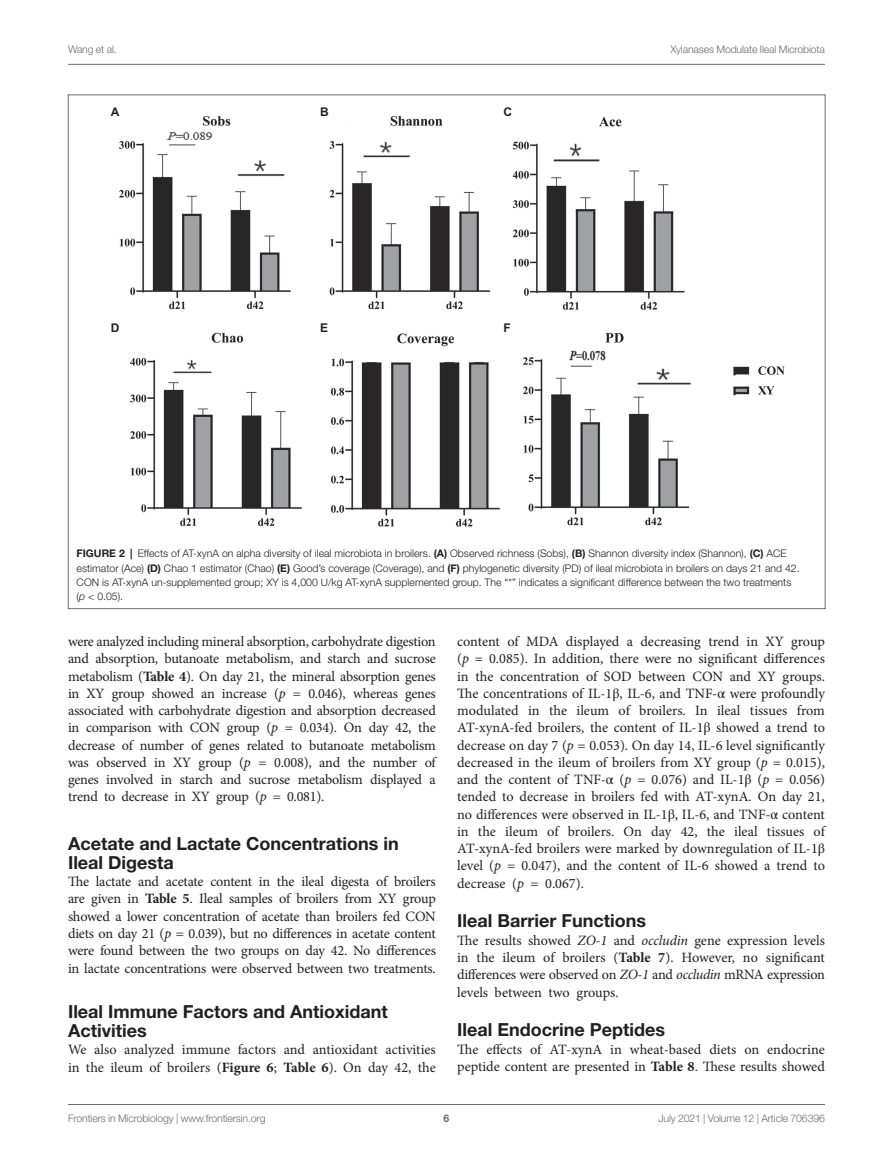
<style>
.page{position:relative;width:893px;height:1170px;background:#fff}
.page>*{position:absolute;margin:0;border:0;box-sizing:border-box;transform-origin:0 0}
.HEAD_2{font:700 18px/18.8px "Helvetica Neue LT Std";color:#231f20}
.TEXT_FLUSH{font:14.25px/17.2px "Minion Pro";letter-spacing:-.01em;color:#231f20;text-align:justify}
.t1{font:700 12px "Arial";color:#231f20}
.FIG_LEG{font:300 10.5px/14.2px "Helvetica Neue LT Std";color:#231f20}
.t2{font:300 10.5px "Helvetica Neue LT Std";letter-spacing:-.015em;color:#6c6d70}
.t3{font:700 10.5px "Helvetica Neue LT Std";color:#6c6d70}
.s1{font-weight:700}
.s2{font-style:italic}
.s3{font-family:"STIX General"}
</style>
<div class="page">
<hr style="left:68px;top:64px;width:757px;height:1px;background:#6c6d70">
<hr style="left:68px;top:1104px;width:757px;height:1px;background:#6c6d70">
<img style="left:119px;top:115px;width:666px;height:412px">
<p class="t2" style="left:68px;top:42px;width:50px">Wang et al.</p>
<p class="t2" style="left:670px;top:42px;width:156px">Xylanases Modulate Ileal Microbiota</p>
<p class="t1" style="left:111px;top:103px;width:10px">A</p>
<p class="t1" style="left:320px;top:103px;width:10px">B</p>
<p class="t1" style="left:504px;top:103px;width:10px">C</p>
<p class="t1" style="left:111px;top:319px;width:10px">D</p>
<p class="t1" style="left:320px;top:319px;width:10px">E</p>
<p class="t1" style="left:504px;top:319px;width:9px">F</p>
<p class="FIG_LEG" style="left:77px;top:546px;width:725px"><span class="s1">FIGURE 2 |</span> Effects of AT-xynA on alpha diversity of ileal microbiota in broilers. <span class="s1">(A)</span> Observed richness (Sobs), <span class="s1">(B)</span> Shannon diversity index (Shannon), <span class="s1">(C)</span> ACE estimator (Ace) <span class="s1">(D)</span> Chao 1 estimator (Chao) <span class="s1">(E)</span> Good’s coverage (Coverage), and <span class="s1">(F)</span> phylogenetic diversity (PD) of ileal microbiota in broilers on days 21 and 42.<br>CON is AT-xynA un-supplemented group; XY is 4,000 U/kg AT-xynA supplemented group. The “*” indicates a significant difference between the two treatments (<span class="s2">p &lt;</span> 0.05).</p>
<p class="TEXT_FLUSH" style="left:68px;top:633px;width:369px">were analyzed including mineral absorption, carbohydrate digestion and absorption, butanoate metabolism, and starch and sucrose metabolism (<span class="s1">Table 4</span>). On day 21, the mineral absorption genes in XY group showed an increase (<span class="s2">p</span> = 0.046), whereas genes associated with carbohydrate digestion and absorption decreased in comparison with CON group (<span class="s2">p</span> = 0.034). On day 42, the decrease of number of genes related to butanoate metabolism was observed in XY group (<span class="s2">p</span> = 0.008), and the number of genes involved in starch and sucrose metabolism displayed a trend to decrease in XY group (<span class="s2">p</span> = 0.081).</p>
<p class="HEAD_2" style="left:68px;top:833px;width:332px">Acetate and Lactate Concentrations in<br>Ileal Digesta</p>
<p class="TEXT_FLUSH" style="left:68px;top:873px;width:369px">The lactate and acetate content in the ileal digesta of broilers are given in <span class="s1">Table 5</span>. Ileal samples of broilers from XY group showed a lower concentration of acetate than broilers fed CON diets on day 21 (<span class="s2">p</span> = 0.039), but no differences in acetate content were found between the two groups on day 42. No differences in lactate concentrations were observed between two treatments.</p>
<p class="HEAD_2" style="left:68px;top:1001px;width:321px">Ileal Immune Factors and Antioxidant<br>Activities</p>
<p class="TEXT_FLUSH" style="left:68px;top:1041px;width:369px">We also analyzed immune factors and antioxidant activities in the ileum of broilers (<span class="s1">Figure 6</span>; <span class="s1">Table 6</span>). On day 42, the</p>
<p class="TEXT_FLUSH" style="left:457px;top:633px;width:369px">content of MDA displayed a decreasing trend in XY group (<span class="s2">p</span> = 0.085). In addition, there were no significant differences in the concentration of SOD between CON and XY groups.<br>The concentrations of IL-1<span class="s3">β</span>, IL-6, and TNF-<span class="s3">α</span> were profoundly modulated in the ileum of broilers. In ileal tissues from AT-xynA-fed broilers, the content of IL-1<span class="s3">β</span> showed a trend to decrease on day 7 (<span class="s2">p</span> = 0.053). On day 14, IL-6 level significantly decreased in the ileum of broilers from XY group (<span class="s2">p</span> = 0.015), and the content of TNF-<span class="s3">α</span> (<span class="s2">p</span> = 0.076) and IL-1<span class="s3">β</span> (<span class="s2">p</span> = 0.056) tended to decrease in broilers fed with AT-xynA. On day 21, no differences were observed in IL-1<span class="s3">β</span>, IL-6, and TNF-<span class="s3">α</span> content in the ileum of broilers. On day 42, the ileal tissues of AT-xynA-fed broilers were marked by downregulation of IL-1<span class="s3">β </span>level (<span class="s2">p</span> = 0.047), and the content of IL-6 showed a trend to decrease (<span class="s2">p</span> = 0.067).</p>
<p class="HEAD_2" style="left:457px;top:911px;width:190px">Ileal Barrier Functions</p>
<p class="TEXT_FLUSH" style="left:457px;top:931px;width:369px">The results showed <span class="s2">ZO-1</span> and <span class="s2">occludin</span> gene expression levels in the ileum of broilers (<span class="s1">Table 7</span>). However, no significant differences were observed on <span class="s2">ZO-1</span> and <span class="s2">occludin</span> mRNA expression levels between two groups.</p>
<p class="HEAD_2" style="left:457px;top:1019px;width:209px">Ileal Endocrine Peptides</p>
<p class="TEXT_FLUSH" style="left:457px;top:1040px;width:369px">The effects of AT-xynA in wheat-based diets on endocrine peptide content are presented in <span class="s1">Table 8</span>. These results showed</p>
<p class="t2" style="left:68px;top:1111px;width:199px">Frontiers in Microbiology | www.frontiersin.org</p>
<p class="t3" style="left:444px;top:1111px;width:7px">6</p>
<p class="t2" style="left:658px;top:1111px;width:168px">July 2021 | Volume 12 | Article 706396</p>
</div>
